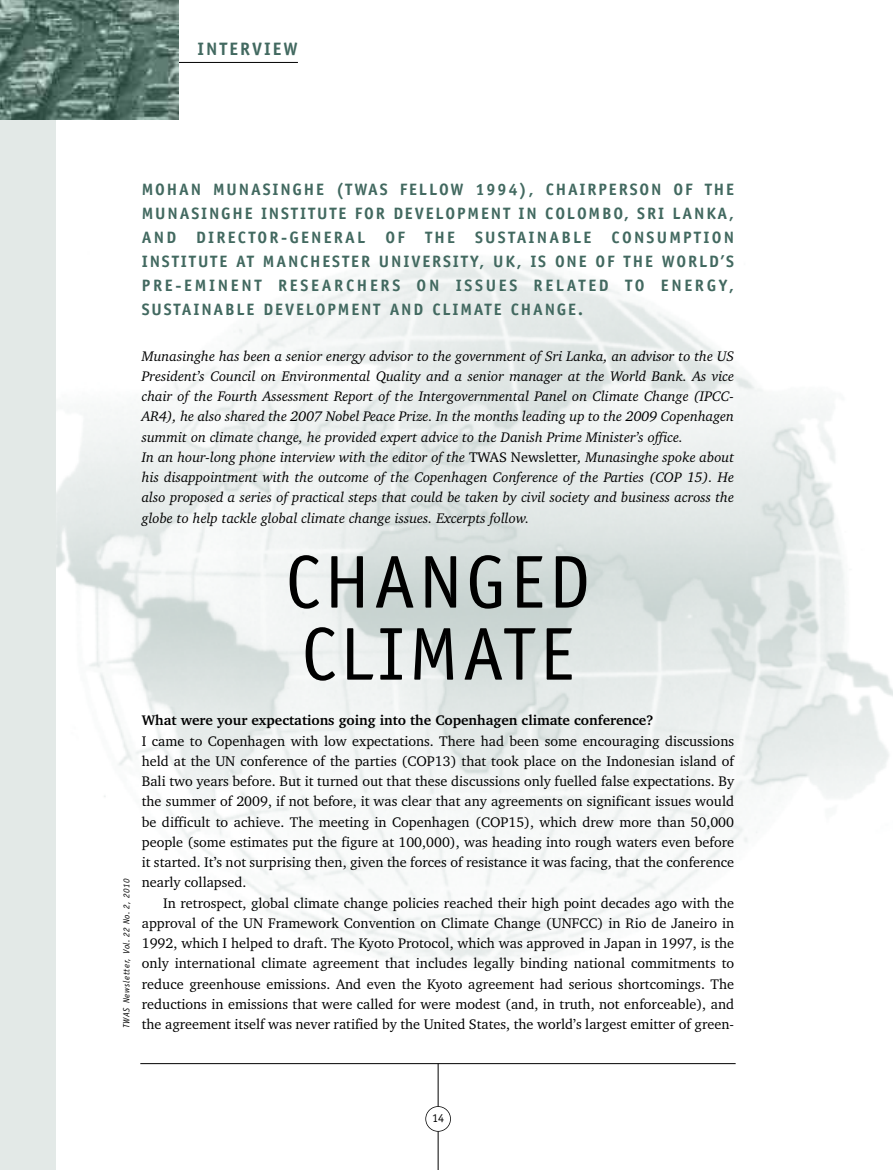
<style>
.page{position:relative;width:893px;height:1170px;background:#fff}
.page>*{position:absolute;margin:0;border:0;box-sizing:border-box;transform-origin:0 0}
.t1{font:75px/72px "Officina Sans";letter-spacing:.05em;color:#000}
.t2{font:700 18px "Officina Sans";letter-spacing:.11em;color:#426960}
.t3{font:700 16.5px/24px "Officina Sans";letter-spacing:.11em;color:#426960;text-align:justify}
.t4{font:14.25px/20.2px "Charter BT";color:#000;text-align:justify}
.t5{font:italic 14.25px/20.2px "Charter BT";color:#000}
.t6{font:700 14.25px "Charter BT";color:#000}
.t7{font:12px "Officina Sans";color:#000}
.t8{font:italic 9px "Officina Sans";letter-spacing:.05em;color:#000}
.s1{font-style:normal}
</style>
<div class="page">
<div style="left:0;top:0;width:55px;height:1169px;background:#e3e9e7"></div>
<hr style="left:438px;top:1063px;width:1px;height:106px;background:#000">
<div style="left:426px;top:1106px;width:24px;height:25px;background:#fff;border-radius:50%"></div>
<div style="left:425px;top:1106px;width:26px;height:25px;border:2px solid #000;border-radius:50%"></div>
<hr style="left:140px;top:1063px;width:596px;height:1px;background:#000">
<hr style="left:163px;top:62px;width:135px;height:1px;background:#000">
<img style="left:0;top:0;width:179px;height:119px">
<p class="t2" style="left:197px;top:42px;width:102px">INTERVIEW</p>
<p class="t3" style="left:142px;top:178px;width:594px">MOHAN MUNASINGHE (TWAS FELLOW 1994), CHAIRPERSON OF THE MUNASINGHE INSTITUTE FOR DEVELOPMENT IN COLOMBO, SRI LANKA, AND DIRECTOR-GENERAL OF THE SUSTAINABLE CONSUMPTION INSTITUTE AT MANCHESTER UNIVERSITY, UK, IS ONE OF THE WORLD’S PRE-EMINENT RESEARCHERS ON ISSUES RELATED TO ENERGY, SUSTAINABLE DEVELOPMENT AND CLIMATE CHANGE.</p>
<p class="t5" style="left:142px;top:347px;width:594px">Munasinghe has been a senior energy advisor to the government of Sri Lanka, an advisor to the US President’s Council on Environmental Quality and a senior manager at the World Bank. As vice chair of the Fourth Assessment Report of the Intergovernmental Panel on Climate Change (IPCC-AR4), he also shared the 2007 Nobel Peace Prize. In the months leading up to the 2009 Copenhagen summit on climate change, he provided expert advice to the Danish Prime Minister’s office.<br>In an hour-long phone interview with the editor of the <span class="s1">TWAS Newsletter</span>, Munasinghe spoke about his disappointment with the outcome of the Copenhagen Conference of the Parties (COP 15). He also proposed a series of practical steps that could be taken by civil society and business across the globe to help tackle global climate change issues. Excerpts follow.</p>
<h1 class="t1" style="left:286px;top:552px;width:306px">CHANGED<br>CLIMATE</h1>
<p class="t8" style="left:123px;top:1027px;width:151px;rotate:-90deg">TWAS Newsletter, Vol. 22 No. 2, 2010</p>
<p class="t6" style="left:142px;top:714px;width:513px">What were your expectations going into the Copenhagen climate conference?</p>
<p class="t4" style="left:142px;top:731px;width:594px">I came to Copenhagen with low expectations. There had been some encouraging discussions held at the UN conference of the parties (COP13) that took place on the Indonesian island of Bali two years before. But it turned out that these discussions only fuelled false expectations. By the summer of 2009, if not before, it was clear that any agreements on significant issues would be difficult to achieve. The meeting in Copenhagen (COP15), which drew more than 50,000 people (some estimates put the figure at 100,000), was heading into rough waters even before it started. It’s not surprising then, given the forces of resistance it was facing, that the conference nearly collapsed.</p>
<p class="t4" style="left:142px;top:893px;width:594px;text-indent:21px">In retrospect, global climate change policies reached their high point decades ago with the approval of the UN Framework Convention on Climate Change (UNFCC) in Rio de Janeiro in 1992, which I helped to draft. The Kyoto Protocol, which was approved in Japan in 1997, is the only international climate agreement that includes legally binding national commitments to reduce greenhouse emissions. And even the Kyoto agreement had serious shortcomings. The reductions in emissions that were called for were modest (and, in truth, not enforceable), and the agreement itself was never ratified by the United States, the world’s largest emitter of green-</p>
<p class="t7" style="left:432px;top:1113px;width:13px">14</p>
</div>
